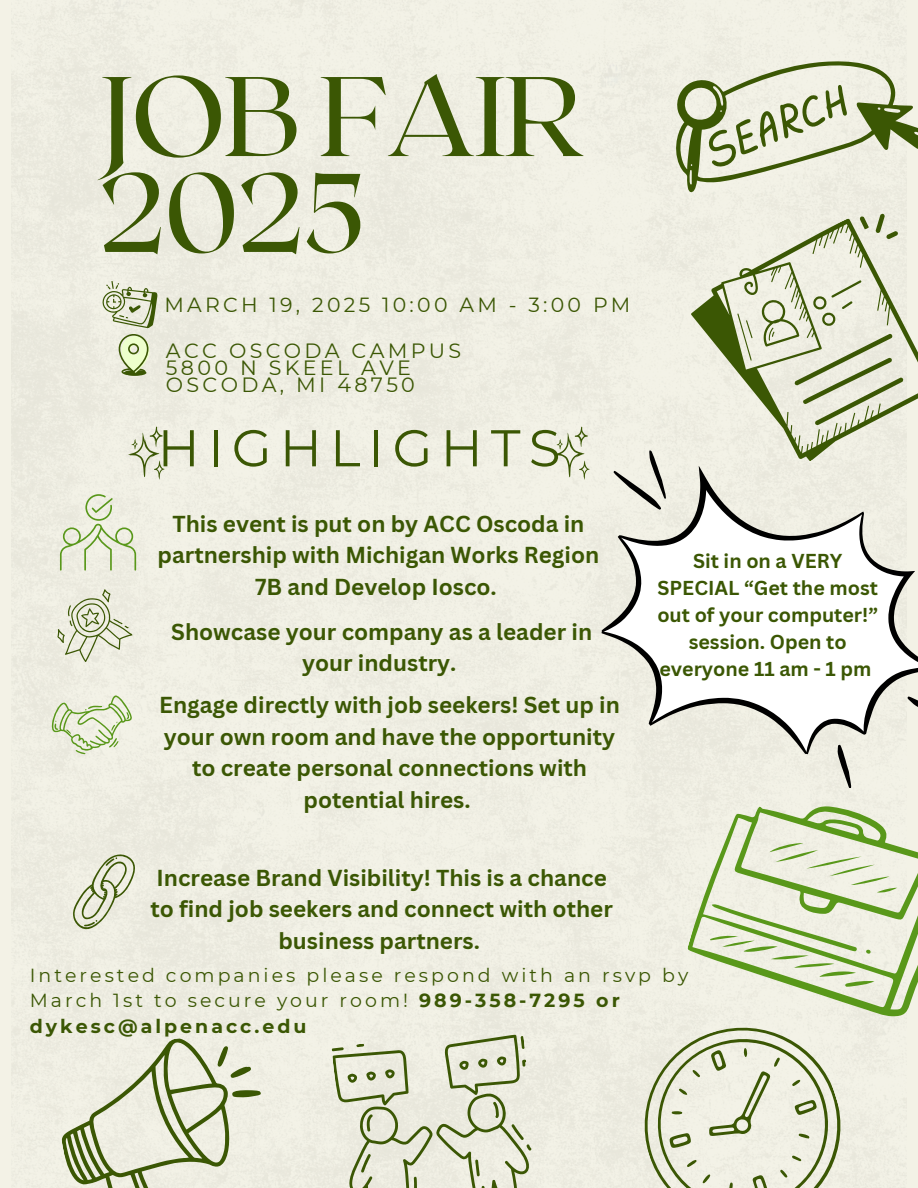
<style>
.page{position:relative;width:918px;height:1188px;background:#fff}
.page>*{position:absolute;margin:0;border:0;box-sizing:border-box;transform-origin:0 0}
.t1{font:112.95px "Roxborough CF";letter-spacing:-.02em;color:#3b5704}
.t2{font:111.45px "Roxborough CF";color:#3b5704}
.t3{font:51.6px "Montserrat";letter-spacing:.16em;color:#3b5704}
.t4{font:700 22.5px/31.5px "Canva Sans";color:#3b5704;text-align:center}
.t5{font:20.7px/16.8px "Montserrat";letter-spacing:.16em;color:#3b5704}
.t6{font:20.4px "Montserrat";letter-spacing:.16em;color:#3b5704}
.t7{font:700 19.65px/27px "Canva Sans";color:#3b5704;text-align:center}
.t8{font:18.9px/25.8px "Montserrat";letter-spacing:.16em;color:#3b5704}
.s1{font-weight:700}
</style>
<div class="page">
<svg style="left:619px;top:1002px;width:246px;height:186px;background:#dee0ce"></svg>
<svg style="left:47px;top:1025px;width:234px;height:163px;background:#d7dac5"></svg>
<svg style="left:653px;top:13px;width:265px;height:215px;background:#dddfcd"></svg>
<svg style="left:701px;top:84px;width:151px;height:88px;background:#cbd0b6"></svg>
<svg style="left:681px;top:213px;width:237px;height:238px;background:#dadcc9"></svg>
<svg style="left:859px;top:213px;width:40px;height:27px"></svg>
<svg style="left:731px;top:280px;width:175px;height:146px;background:#ced2ba"></svg>
<svg style="left:684px;top:790px;width:234px;height:235px;background:#d9e2c6"></svg>
<svg style="left:769px;top:835px;width:128px;height:62px;background:#d9e2c5"></svg>
<svg style="left:710px;top:903px;width:165px;height:91px;background:#d0ddb9"></svg>
<svg style="left:128px;top:427px;width:36px;height:52px;background:#d6d9c4"></svg>
<svg style="left:553px;top:427px;width:36px;height:53px;background:#d9dcc7"></svg>
<svg style="left:100px;top:281px;width:58px;height:47px;background:#c4caae"></svg>
<svg style="left:119px;top:334px;width:31px;height:42px"></svg>
<svg style="left:331px;top:1034px;width:204px;height:154px;background:#d6d9c4"></svg>
<svg style="left:47px;top:585px;width:89px;height:83px;background:#dddfcd"></svg>
<svg style="left:47px;top:693px;width:89px;height:63px;background:#dbe3c8"></svg>
<svg style="left:63px;top:850px;width:83px;height:85px;background:#dbddca"></svg>
<svg style="left:60px;top:494px;width:76px;height:77px;background:#dde3cb"></svg>
<svg style="left:576px;top:451px;width:342px;height:339px;fill:#f2f1e6"></svg>
<svg style="left:607px;top:450px;width:69px;height:60px;background:#d5d4ca"></svg>
<svg style="left:903px;top:696px;width:15px;height:32px"></svg>
<svg style="left:829px;top:744px;width:31px;height:45px"></svg>
<p class="t1" style="left:98px;top:43px;width:486px">JOB FAIR</p>
<h4 class="t2" style="left:98px;top:140px;width:269px">2025</h4>
<h1 class="t6" style="left:164px;top:292px;width:468px">MARCH 19, 2025 10:00 AM - 3:00 PM</h1>
<h2 class="t5" style="left:166px;top:342px;width:297px">ACC OSCODA CAMPUS<br>5800 N SKEEL AVE<br>OSCODA, MI 48750</h2>
<p class="t3" style="left:158px;top:416px;width:404px">HIGHLIGHTS</p>
<p class="t4" style="left:158px;top:507px;width:443px">This event is put on by ACC Oscoda in partnership with Michigan Works Region<br>7B and Develop Iosco.</p>
<p class="t4" style="left:171px;top:615px;width:422px">Showcase your company as a leader in your industry.</p>
<h4 class="t4" style="left:159px;top:689px;width:462px">Engage directly with job seekers! Set up in your own room and have the opportunity to create personal connections with potential hires.</h4>
<p class="t7" style="left:657px;top:547px;width:222px">Sit in on a VERY<br>SPECIAL “Get the most out of your computer!” session. Open to everyone 11 am - 1 pm</p>
<h3 class="t4" style="left:150px;top:861px;width:464px">Increase Brand Visibility! This is a chance to find job seekers and connect with other business partners.</h3>
<p class="t8" style="left:30px;top:962px;width:660px">Interested companies please respond with an rsvp by<br>March 1st to secure your room! <span class="s1">989-358-7295 or dykesc@alpenacc.edu</span></p>
</div>
